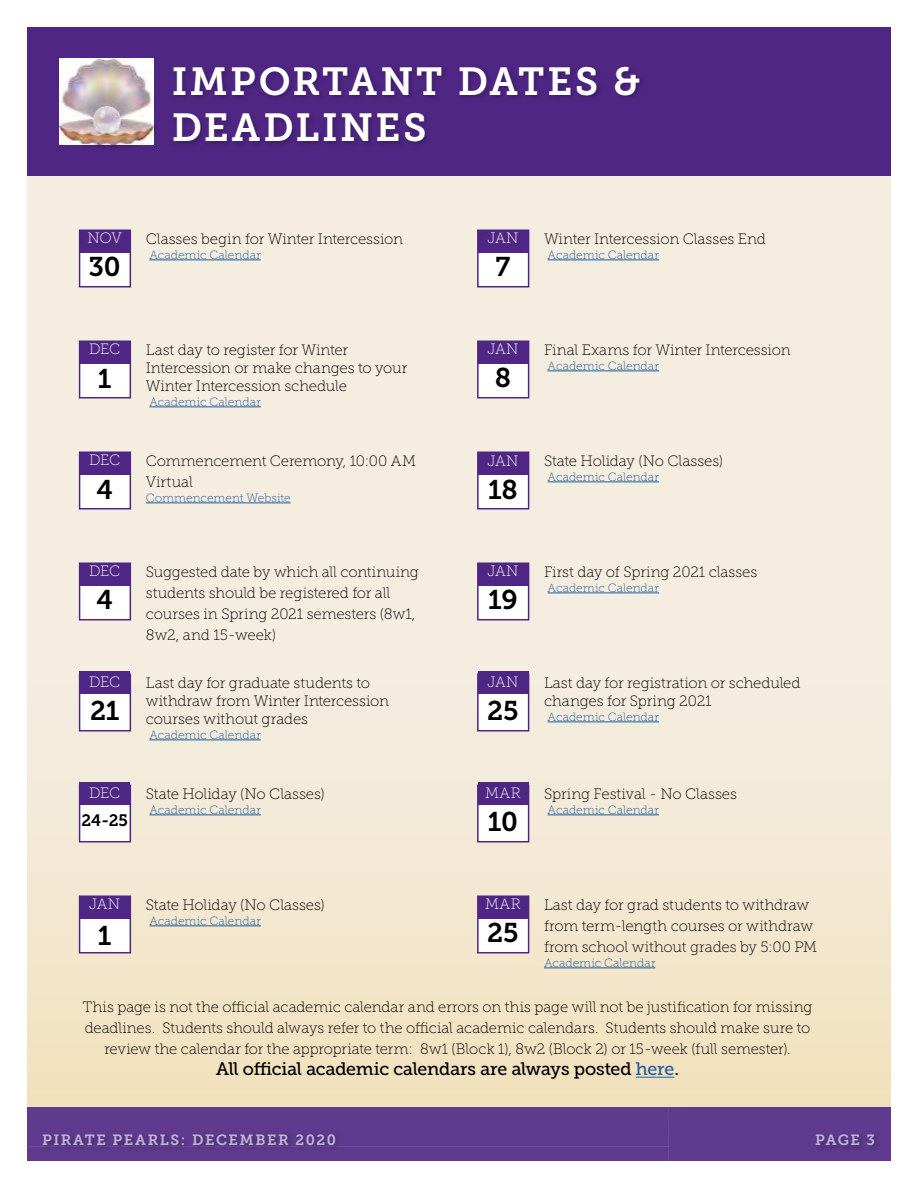
<style>
.page{position:relative;width:918px;height:1188px;background:#fff}
.page>*{position:absolute;margin:0;border:0;box-sizing:border-box;transform-origin:0 0}
.t1{font:39px/46.8px "Museo Slab 700";letter-spacing:.065em;color:#fff}
.t2{font:27px "Museo Slab 700";letter-spacing:-.01em;color:#000}
.t3{font:18px "Museo Slab 500";letter-spacing:-.025em;color:#000}
.t4{font:16.5px "Museo Slab 700";color:#000}
.t5{font:15px/18px "Museo Slab 100";letter-spacing:-.01em;color:#000}
.t6{font:15px/21px "Museo Slab 100";letter-spacing:-.01em;color:#000007}
.t7{font:15px "Museo Slab 100";letter-spacing:-.015em;color:#fff}
.t8{font:14.85px "Museo Slab 700";letter-spacing:.1em;color:#bfb5d5}
.t9{font:12px "Museo Slab 100";letter-spacing:-.005em;color:#215e9e}
.s1{color:#215e9e}
</style>
<div class="page">
<div style="left:27px;top:1107px;width:864px;height:54px;background:#5f3a8e"></div>
<div style="left:41px;top:1133px;width:150px;height:19px;background:#000;opacity:.25"></div>
<div style="left:814px;top:1133px;width:67px;height:19px;background:#5a3686"></div>
<div style="left:191px;top:1132px;width:151px;height:19px;background:#000;opacity:.25"></div>
<div style="left:27px;top:176px;width:864px;height:931px;background:#f4ede0"></div>
<div style="left:27px;top:540px;width:864px;height:567px;background:linear-gradient(to bottom,#f3efe7,#f2e2c1)"></div>
<hr style="left:149px;top:260px;width:112px;height:1px;background:#215e9e">
<hr style="left:548px;top:260px;width:111px;height:1px;background:#215e9e">
<hr style="left:149px;top:407px;width:112px;height:1px;background:#215e9e">
<hr style="left:548px;top:371px;width:111px;height:1px;background:#215e9e">
<hr style="left:146px;top:503px;width:145px;height:1px;background:#215e9e">
<hr style="left:548px;top:482px;width:111px;height:1px;background:#215e9e">
<hr style="left:548px;top:593px;width:111px;height:1px;background:#215e9e">
<hr style="left:149px;top:740px;width:112px;height:1px;background:#215e9e">
<hr style="left:548px;top:722px;width:111px;height:1px;background:#215e9e">
<hr style="left:149px;top:815px;width:112px;height:1px;background:#215e9e">
<hr style="left:149px;top:926px;width:112px;height:1px;background:#215e9e">
<div style="left:79px;top:230px;width:52px;height:57px;background:#fff;border:2px solid #4f2683"></div>
<div style="left:477px;top:230px;width:52px;height:57px;background:#fff;border:2px solid #4f2683"></div>
<div style="left:79px;top:340px;width:52px;height:58px;background:#fff;border:2px solid #4f2683"></div>
<div style="left:477px;top:340px;width:52px;height:58px;background:#fff;border:2px solid #4f2683"></div>
<div style="left:79px;top:452px;width:52px;height:57px;background:#fff;border:2px solid #4f2683"></div>
<div style="left:477px;top:452px;width:52px;height:57px;background:#fff;border:2px solid #4f2683"></div>
<div style="left:79px;top:562px;width:52px;height:58px;background:#fff;border:2px solid #4f2683"></div>
<div style="left:477px;top:562px;width:52px;height:58px;background:#fff;border:2px solid #4f2683"></div>
<div style="left:79px;top:674px;width:52px;height:57px;background:#fff;border:2px solid #4f2683"></div>
<div style="left:477px;top:674px;width:52px;height:57px;background:#fff;border:2px solid #4f2683"></div>
<div style="left:79px;top:784px;width:52px;height:58px;background:#fff;border:2px solid #4f2683"></div>
<div style="left:79px;top:896px;width:52px;height:57px;background:#fff;border:2px solid #4f2683"></div>
<div style="left:80px;top:230px;width:50px;height:23px;background:#4f2683"></div>
<div style="left:478px;top:230px;width:51px;height:23px;background:#4f2683"></div>
<div style="left:80px;top:341px;width:50px;height:23px;background:#4f2683"></div>
<div style="left:478px;top:341px;width:51px;height:23px;background:#4f2683"></div>
<div style="left:80px;top:452px;width:50px;height:23px;background:#4f2683"></div>
<div style="left:478px;top:452px;width:51px;height:23px;background:#4f2683"></div>
<div style="left:80px;top:563px;width:50px;height:23px;background:#4f2683"></div>
<div style="left:478px;top:563px;width:51px;height:23px;background:#4f2683"></div>
<div style="left:80px;top:671px;width:50px;height:23px;background:#4f2683"></div>
<div style="left:478px;top:671px;width:51px;height:23px;background:#4f2683"></div>
<div style="left:80px;top:782px;width:50px;height:23px;background:#4f2683"></div>
<div style="left:80px;top:896px;width:50px;height:23px;background:#4f2683"></div>
<div style="left:477px;top:784px;width:52px;height:58px;background:#fff;border:2px solid #4f2683"></div>
<div style="left:477px;top:896px;width:52px;height:57px;background:#fff;border:2px solid #4f2683"></div>
<hr style="left:548px;top:815px;width:111px;height:1px;background:#215e9e">
<hr style="left:544px;top:968px;width:111px;height:1px;background:#215e9e">
<div style="left:478px;top:782px;width:51px;height:23px;background:#4f2683"></div>
<div style="left:478px;top:896px;width:51px;height:23px;background:#4f2683"></div>
<hr style="left:636px;top:1077px;width:38px;height:1px;background:#215e9e">
<div style="left:27px;top:27px;width:864px;height:149px;background:#4f2683"></div>
<div style="left:171px;top:65px;width:475px;height:84px;background:#000;opacity:.25"></div>
<div style="left:58px;top:57px;width:103px;height:94px;background:#000;opacity:.25"></div>
<img style="left:59px;top:58px;width:95px;height:86px">
<svg style="left:94px;top:106px;width:26px;height:27px"></svg>
<h1 class="t1" style="left:172px;top:58px;width:470px">IMPORTANT DATES &amp;<br>DEADLINES</h1>
<p class="t7" style="left:88px;top:229px;width:36px">NOV</p>
<h2 class="t2" style="left:89px;top:251px;width:34px">30</h2>
<p class="t5" style="left:146px;top:230px;width:259px">Classes begin for Winter Intercession</p>
<p class="t9" style="left:149px;top:248px;width:113px">Academic Calendar</p>
<p class="t7" style="left:487px;top:229px;width:32px">JAN</p>
<h2 class="t2" style="left:496px;top:251px;width:16px">7</h2>
<p class="t5" style="left:544px;top:230px;width:223px">Winter Intercession Classes End</p>
<p class="t9" style="left:548px;top:248px;width:113px">Academic Calendar</p>
<p class="t7" style="left:89px;top:340px;width:33px">DEC</p>
<h2 class="t2" style="left:98px;top:363px;width:15px">1</h2>
<p class="t7" style="left:89px;top:451px;width:33px">DEC</p>
<h2 class="t2" style="left:96px;top:474px;width:18px">4</h2>
<p class="t5" style="left:146px;top:341px;width:263px">Last day to register for Winter<br>Intercession or make changes to your<br>Winter Intercession schedule</p>
<p class="t9" style="left:149px;top:395px;width:113px">Academic Calendar</p>
<p class="t6" style="left:146px;top:450px;width:272px">Commencement Ceremony, 10:00 AM<br>Virtual</p>
<p class="t9" style="left:146px;top:491px;width:146px">Commencement Website</p>
<p class="t7" style="left:487px;top:340px;width:32px">JAN</p>
<h2 class="t2" style="left:495px;top:362px;width:18px">8</h2>
<p class="t5" style="left:544px;top:341px;width:248px">Final Exams for Winter Intercession</p>
<p class="t9" style="left:548px;top:359px;width:113px">Academic Calendar</p>
<p class="t7" style="left:487px;top:452px;width:32px">JAN</p>
<h2 class="t2" style="left:488px;top:474px;width:31px">18</h2>
<p class="t5" style="left:544px;top:452px;width:181px">State Holiday (No Classes)</p>
<p class="t9" style="left:548px;top:470px;width:113px">Academic Calendar</p>
<p class="t7" style="left:89px;top:562px;width:33px">DEC</p>
<h2 class="t2" style="left:96px;top:584px;width:18px">4</h2>
<p class="t7" style="left:89px;top:673px;width:33px">DEC</p>
<h2 class="t2" style="left:90px;top:695px;width:31px">21</h2>
<p class="t7" style="left:487px;top:562px;width:32px">JAN</p>
<h2 class="t2" style="left:488px;top:584px;width:31px">19</h2>
<p class="t6" style="left:146px;top:561px;width:275px">Suggested date by which all continuing students should be registered for all courses in Spring 2021 semesters (8w1, 8w2, and 15-week)</p>
<p class="t5" style="left:544px;top:563px;width:215px">First day of Spring 2021 classes</p>
<p class="t9" style="left:548px;top:581px;width:113px">Academic Calendar</p>
<p class="t5" style="left:146px;top:674px;width:245px">Last day for graduate students to withdraw from Winter Intercession courses without grades</p>
<p class="t9" style="left:149px;top:728px;width:113px">Academic Calendar</p>
<p class="t7" style="left:487px;top:673px;width:32px">JAN</p>
<h2 class="t2" style="left:487px;top:695px;width:33px">25</h2>
<p class="t5" style="left:544px;top:674px;width:258px">Last day for registration or scheduled changes for Spring 2021</p>
<p class="t9" style="left:548px;top:710px;width:113px">Academic Calendar</p>
<p class="t7" style="left:89px;top:784px;width:33px">DEC</p>
<p class="t4" style="left:81px;top:811px;width:48px">24-25</p>
<p class="t5" style="left:146px;top:785px;width:181px">State Holiday (No Classes)</p>
<p class="t9" style="left:149px;top:803px;width:113px">Academic Calendar</p>
<p class="t7" style="left:485px;top:784px;width:37px">MAR</p>
<h2 class="t2" style="left:488px;top:806px;width:31px">10</h2>
<p class="t5" style="left:544px;top:785px;width:194px">Spring Festival - No Classes</p>
<p class="t9" style="left:548px;top:803px;width:113px">Academic Calendar</p>
<p class="t7" style="left:89px;top:895px;width:32px">JAN</p>
<h2 class="t2" style="left:98px;top:920px;width:15px">1</h2>
<p class="t5" style="left:146px;top:896px;width:181px">State Holiday (No Classes)</p>
<p class="t9" style="left:149px;top:914px;width:113px">Academic Calendar</p>
<p class="t7" style="left:485px;top:895px;width:37px">MAR</p>
<h2 class="t2" style="left:487px;top:917px;width:33px">25</h2>
<p class="t6" style="left:544px;top:894px;width:275px">Last day for grad students to withdraw from term-length courses or withdraw from school without grades by 5:00 PM</p>
<p class="t9" style="left:544px;top:956px;width:113px">Academic Calendar</p>
<p class="t5" style="left:83px;top:997px;width:731px;line-height:21px;text-align:center">This page is not the official academic calendar and errors on this page will not be justification for missing deadlines. Students should always refer to the official academic calendars. Students should make sure to review the calendar for the appropriate term: 8w1 (Block 1), 8w2 (Block 2) or 15-week (full semester).</p>
<p class="t3" style="left:216px;top:1059px;width:465px">All official academic calendars are always posted <span class="s1">here</span>.</p>
<p class="t8" style="left:42px;top:1132px;width:295px">PIRATE PEARLS: DECEMBER 2020</p>
<p class="t8" style="left:815px;top:1132px;width:62px">PAGE 3</p>
</div>
